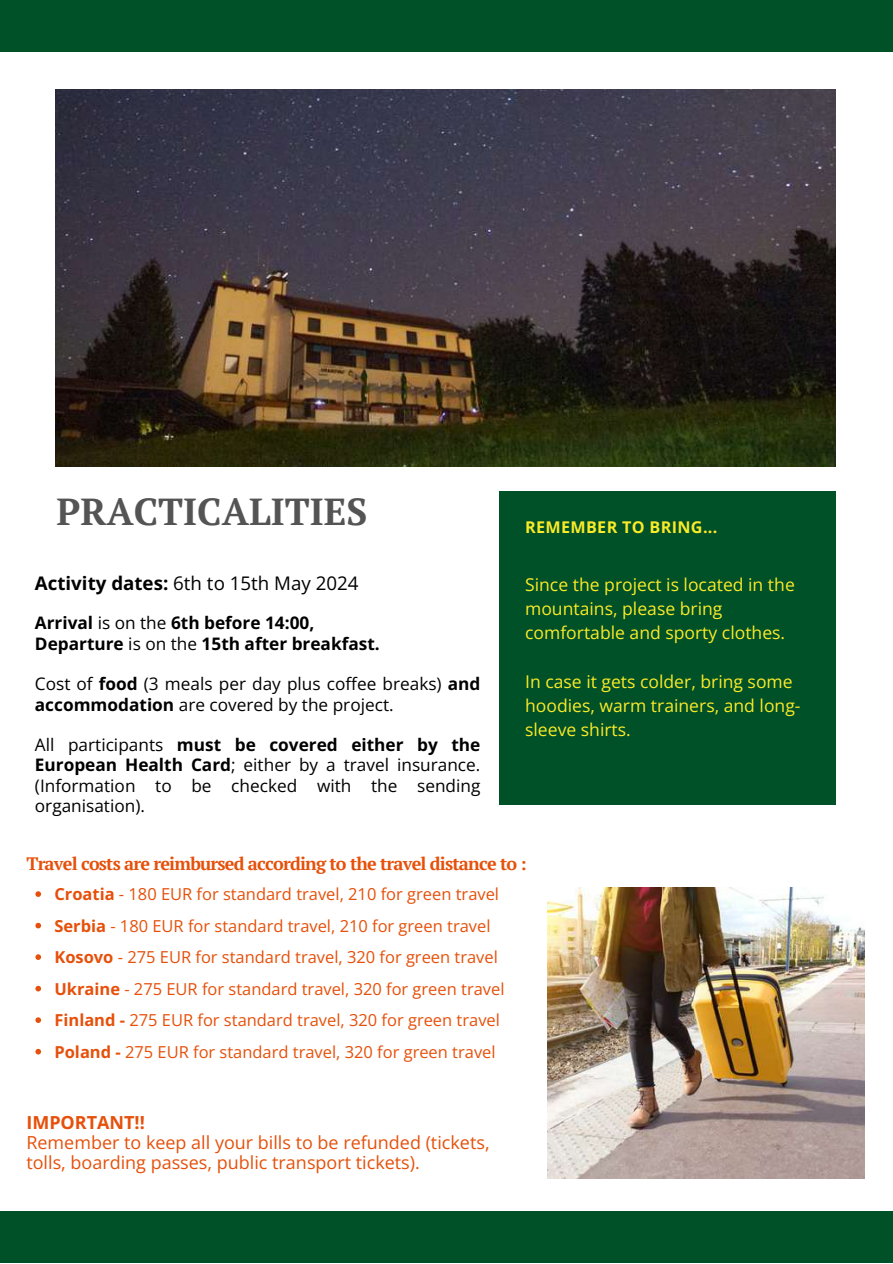
<style>
.page{position:relative;width:893px;height:1264px;background:#fff}
.page>*{position:absolute;margin:0;border:0;box-sizing:border-box;transform-origin:0 0}
.t1{font:700 37.5px "PT Serif";color:#545454}
.t2{font:18.75px "Open Sans";color:#000}
.t3{font:18px/20.2px "Open Sans";color:#e6500a}
.t4{font:700 18px "PT Serif";letter-spacing:-.04em;color:#e6500a}
.t5{font:700 18px "Open Sans";color:#e6500a}
.t6{font:17.55px/24.2px "Open Sans";color:#faeb28}
.t7{font:17.25px/20.2px "Open Sans";color:#000}
.t8{font:700 17.25px/20.2px "Open Sans";color:#000}
.t9{font:16.5px/31.5px "Open Sans";color:#e6500a}
.t10{font:700 16.2px "Open Sans";letter-spacing:.02em;color:#faeb28}
.s1{font-weight:700}
.s2{font-weight:400}
</style>
<div class="page">
<div style="left:0;top:0;width:892px;height:51px;background:#005028"></div>
<div style="left:0;top:1211px;width:892px;height:51px;background:#005028"></div>
<div style="left:499px;top:491px;width:337px;height:313px;background:#005028"></div>
<img style="left:547px;top:887px;width:317px;height:291px">
<img style="left:56px;top:89px;width:779px;height:377px">
<svg style="left:35px;top:891px;width:6px;height:5px"></svg>
<svg style="left:35px;top:922px;width:6px;height:6px"></svg>
<svg style="left:35px;top:954px;width:6px;height:5px"></svg>
<svg style="left:35px;top:985px;width:6px;height:6px"></svg>
<svg style="left:35px;top:1017px;width:6px;height:5px"></svg>
<svg style="left:35px;top:1048px;width:6px;height:6px"></svg>
<h1 class="t1" style="left:56px;top:486px;width:312px">PRACTICALITIES</h1>
<p class="t2" style="left:35px;top:570px;width:325px"><span class="s1">Activity dates:</span> 6th to 15th May 2024</p>
<p class="t8" style="left:35px;top:612px;width:346px">Arrival <span class="s2">is on the</span> 6th before 14:00,<br>Departure <span class="s2">is on the</span> 15th after breakfast.</p>
<p class="t7" style="left:35px;top:673px;width:447px">Cost of <span class="s1">food</span> (3 meals per day plus coffee breaks) <span class="s1">and accommodation</span> are covered by the project.</p>
<p class="t7" style="left:35px;top:734px;width:447px;text-align:justify">All participants <span class="s1">must be covered either by the European Health Card</span>; either by a travel insurance. (Information to be checked with the sending organisation).</p>
<p class="t10" style="left:525px;top:516px;width:194px">REMEMBER TO BRING...</p>
<p class="t6" style="left:525px;top:572px;width:271px">Since the project is located in the mountains, please bring comfortable and sporty clothes.</p>
<p class="t6" style="left:525px;top:668px;width:277px">In case it gets colder, bring some hoodies, warm trainers, and long&shy;sleeve shirts.</p>
<p class="t4" style="left:26px;top:851px;width:501px">Travel costs are reimbursed according to the travel distance to :</p>
<p class="t9" style="left:54px;top:878px;width:451px"><span class="s1">Croatia</span> - 180 EUR for standard travel, 210 for green travel <span class="s1">Serbia</span> - 180 EUR for standard travel, 210 for green travel <span class="s1">Kosovo</span> - 275 EUR for standard travel, 320 for green travel <span class="s1">Ukraine</span> - 275 EUR for standard travel, 320 for green travel <span class="s1">Finland -</span> 275 EUR for standard travel, 320 for green travel <span class="s1">Poland -</span> 275 EUR for standard travel, 320 for green travel</p>
<p class="t5" style="left:26px;top:1109px;width:120px">IMPORTANT!!</p>
<p class="t3" style="left:26px;top:1131px;width:464px">Remember to keep all your bills to be refunded (tickets, tolls, boarding passes, public transport tickets).</p>
</div>
